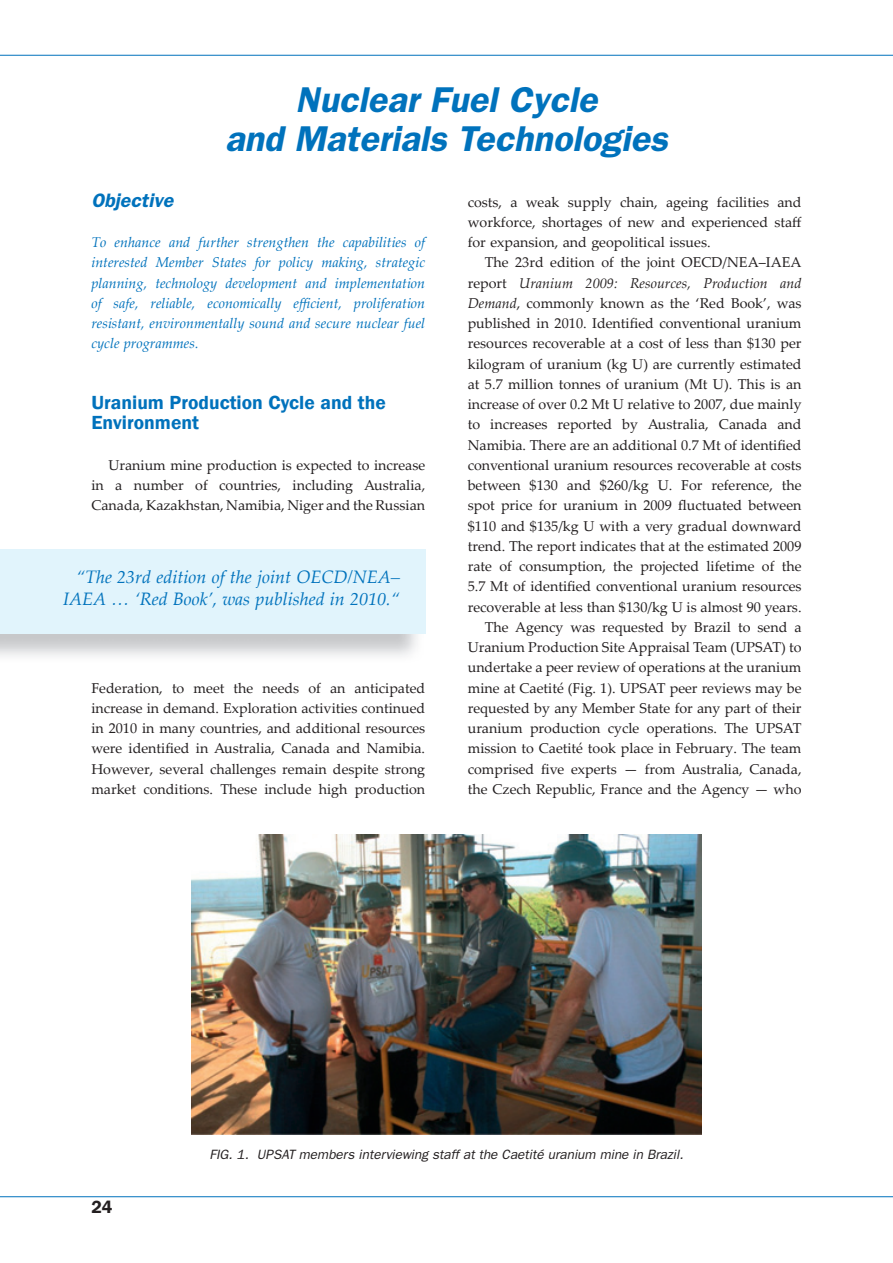
<style>
.page{position:relative;width:893px;height:1263px;background:#fff}
.page>*{position:absolute;margin:0;border:0;box-sizing:border-box;transform-origin:0 0}
.t1{font:italic 600 36px/39px "Franklin Gothic";color:#0072bc;text-align:center}
.t2{font:600 19.5px/20.2px "Franklin Gothic";color:#0072bc}
.t3{font:italic 600 19.5px "Franklin Gothic";color:#0072bc}
.t4{font:italic 18px/21.6px "Palatino Linotype";color:#0072bc;text-align:right}
.t5{font:600 18px "Franklin Gothic";color:#231f20}
.t6{font:14.25px/20.2px "Palatino Linotype";color:#231f20;text-align:justify}
.t7{font:italic 14.25px/20.2px "Palatino Linotype";color:#0072bc;text-align:justify}
.t8{font:italic 13.5px "Franklin Gothic";color:#231f20}
.s1{font-style:italic}
</style>
<div class="page">
<hr style="left:0;top:55px;width:893px;height:1px;background:#0072bc">
<hr style="left:0;top:1196px;width:893px;height:1px;background:#0072bc">
<div style="left:0;top:550px;width:425px;height:84px;background:#e1f4fc"></div>
<img style="left:191px;top:834px;width:511px;height:300px">
<h1 class="t1" style="left:225px;top:80px;width:444px">Nuclear Fuel Cycle<br>and Materials Technologies</h1>
<h2 class="t3" style="left:91px;top:188px;width:83px">Objective</h2>
<p class="t7" style="left:91px;top:231px;width:335px">To enhance and further strengthen the capabilities of interested Member States for policy making, strategic planning, technology development and implementation of safe, reliable, economically efficient, proliferation resistant, environmentally sound and secure nuclear fuel cycle programmes.</p>
<h2 class="t2" style="left:91px;top:393px;width:296px">Uranium Production Cycle and the environment</h2>
<p class="t6" style="left:91px;top:454px;width:335px;text-indent:17px">Uranium mine production is expected to increase in a number of countries, including Australia, Canada, Kazakhstan, Namibia, Niger and the Russian</p>
<p class="t4" style="left:63px;top:566px;width:338px">“The 23rd edition of the joint OECD/NEA–<br>IAEA … ‘Red Book’, was published in 2010.“</p>
<p class="t6" style="left:91px;top:677px;width:335px">Federation, to meet the needs of an anticipated increase in demand . Exploration activities continued in 2010 in many countries, and additional resources were identified in Australia, Canada and Namibia .<br>However, several challenges remain despite strong market conditions . These include high production</p>
<p class="t6" style="left:468px;top:191px;width:335px">costs, a weak supply chain, ageing facilities and workforce, shortages of new and experienced staff for expansion, and geopolitical issues .</p>
<p class="t6" style="left:468px;top:252px;width:335px;text-align:right">The 23rd edition of the joint OECD/NEA–IAEA report <span class="s1">Uranium 2009: Resources, Production and Demand</span>, commonly known as the ‘Red Book’, was published in 2010 . Identified conventional uranium resources recoverable at a cost of less than $130 per kilogram of uranium (kg U) are currently estimated at 5 .7 million tonnes of uranium (Mt U) . This is an increase of over 0 .2 Mt U relative to 2007, due mainly to increases reported by Australia, Canada and Namibia . There are an additional 0 .7 Mt of identified conventional uranium resources recoverable at costs between $130 and $260/kg U . For reference, the spot price for uranium in 2009 fluctuated between $110 and $135/kg U with a very gradual downward trend . The report indicates that at the estimated 2009 rate of consumption, the projected lifetime of the 5 .7 Mt of identified conventional uranium resources recoverable at less than $130/kg U is almost 90 years .<br>The Agency was requested by Brazil to send a Uranium Production Site Appraisal Team (UPSAT) to undertake a peer review of operations at the uranium mine at Caetité (Fig . 1) . UPSAT peer reviews may be requested by any Member State for any part of their uranium production cycle operations . The UPSAT mission to Caetité took place in February . The team comprised five experts — from Australia, Canada, the Czech Republic, France and the Agency — who</p>
<p class="t5" style="left:91px;top:1196px;width:22px">24</p>
<p class="t8" style="left:210px;top:1146px;width:475px">FIG. 1. UPSAT members interviewing staff at the Caetité uranium mine in Brazil.</p>
</div>
